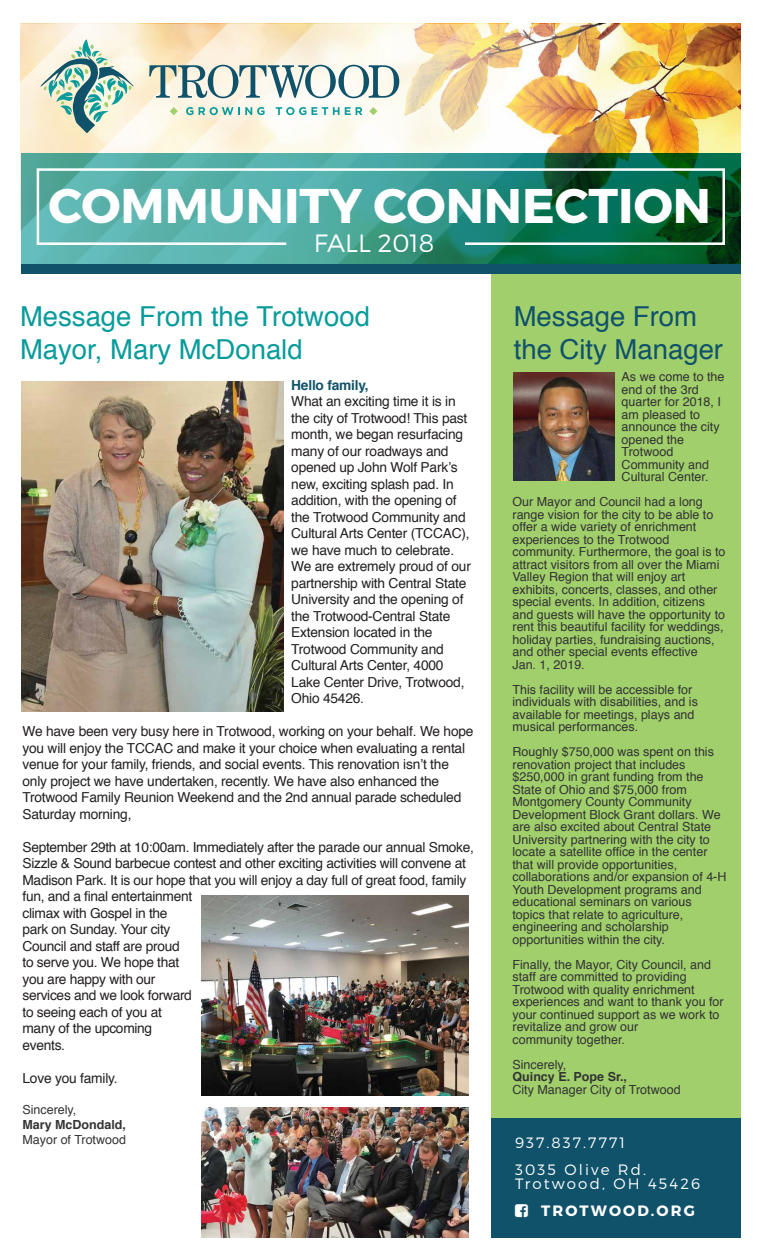
<style>
.page{position:relative;width:765px;height:1260px;background:#fff}
.page>*{position:absolute;margin:0;border:0;box-sizing:border-box;transform-origin:0 0}
.t1{font:700 48.62px "Montserrat";color:#fff}
.t2{font:27.5px/33px "Helvetica";color:#089b9b}
.t3{font:27.5px/33px "Helvetica";color:#10526a}
.t4{font:300 25px "Montserrat";color:#fff}
.t5{font:300 15px/27.5px "Montserrat";letter-spacing:.145em;color:#fff}
.t6{font:700 15px "Montserrat";letter-spacing:.145em;color:#fff}
.t7{font:13.75px/16.5px "Helvetica";letter-spacing:-.015em;color:#231f20}
.t8{font:700 13.75px "Helvetica";letter-spacing:-.015em;color:#10526a}
.t9{font:12.5px/12.5px "Helvetica";color:#333}
.t10{font:700 12.5px "Helvetica";color:#333}
</style>
<div class="page">
<img style="left:342px;top:23px;width:386px;height:130px">
<svg style="left:275px;top:23px;width:67px;height:130px"></svg>
<svg style="left:20px;top:23px;width:255px;height:208px;background:#fbedd4"></svg>
<svg style="left:39px;top:39px;width:95px;height:94px;background:#bed2c2"></svg>
<svg style="left:149px;top:65px;width:250px;height:33px"></svg>
<svg style="left:186px;top:107px;width:79px;height:8px"></svg>
<svg style="left:276px;top:107px;width:86px;height:8px"></svg>
<svg style="left:170px;top:107px;width:8px;height:8px"></svg>
<svg style="left:369px;top:107px;width:8px;height:8px"></svg>
<svg style="left:21px;top:153px;width:720px;height:112px;background:#338c79"></svg>
<svg style="left:35px;top:167px;width:691px;height:79px;background:#429a8b"></svg>
<hr style="left:0;top:0;width:1px;height:355px;background:#525352">
<div style="left:491px;top:273px;width:250px;height:927px;background:#a0cf6c"></div>
<div style="left:491px;top:1118px;width:250px;height:119px;background:#10526a"></div>
<div style="left:21px;top:265px;width:720px;height:9px;background:#10526a"></div>
<img style="left:514px;top:372px;width:100px;height:108px">
<img style="left:201px;top:1107px;width:268px;height:130px">
<img style="left:201px;top:895px;width:268px;height:201px">
<img style="left:21px;top:382px;width:263px;height:329px">
<h1 class="t1" style="left:48px;top:176px;width:664px">COMMUNITY CONNECTION</h1>
<h3 class="t4" style="left:314px;top:228px;width:122px">FALL 2018</h3>
<h2 class="t2" style="left:20px;top:301px;width:352px">Message From the Trotwood<br>Mayor, Mary McDonald</h2>
<p class="t8" style="left:291px;top:374px;width:79px">Hello family,</p>
<p class="t7" style="left:291px;top:394px;width:181px">What an exciting time it is in the city of Trotwood! This past month, we began resurfacing many of our roadways and opened up John Wolf Park’s new, exciting splash pad. In addition, with the opening of the Trotwood Community and<br>Cultural Arts Center (TCCAC), we have much to celebrate.<br>We are extremely proud of our partnership with Central State<br>University and the opening of the Trotwood-Central State<br>Extension located in the<br>Trotwood Community and<br>Cultural Arts Center, 4000<br>Lake Center Drive, Trotwood,<br>Ohio 45426.</p>
<p class="t7" style="left:22px;top:724px;width:453px">We have been very busy here in Trotwood, working on your behalf. We hope you will enjoy the TCCAC and make it your choice when evaluating a rental venue for your family, friends, and social events. This renovation isn’t the only project we have undertaken, recently. We have also enhanced the Trotwood Family Reunion Weekend and the 2nd annual parade scheduled Saturday morning,</p>
<p class="t7" style="left:22px;top:839px;width:453px">September 29th at 10:00am. Immediately after the parade our annual Smoke, Sizzle &amp; Sound barbecue contest and other exciting activities will convene at Madison Park. It is our hope that you will enjoy a day full of great food, family fun, and a final entertainment<br>climax with Gospel in the<br>park on Sunday. Your city<br>Council and staff are proud<br>to serve you. We hope that<br>you are happy with our<br>services and we look forward<br>to seeing each of you at<br>many of the upcoming<br>events.</p>
<p class="t7" style="left:22px;top:1070px;width:97px">Love you family.</p>
<p class="t9" style="left:22px;top:1104px;width:55px">Sincerely,</p>
<p class="t10" style="left:22px;top:1115px;width:105px">Mary McDondald,</p>
<p class="t9" style="left:22px;top:1134px;width:105px">Mayor of Trotwood</p>
<h2 class="t3" style="left:514px;top:301px;width:211px">Message From the City Manager</h2>
<p class="t9" style="left:622px;top:371px;width:104px">As we come to the end of the 3rd quarter for 2018, I am pleased to announce the city opened the<br>Trotwood<br>Community and<br>Cultural Center.</p>
<p class="t9" style="left:513px;top:496px;width:215px">Our Mayor and Council had a long range vision for the city to be able to offer a wide variety of enrichment experiences to the Trotwood community. Furthermore, the goal is to attract visitors from all over the Miami Valley Region that will enjoy art exhibits, concerts, classes, and other special events. In addition, citizens and guests will have the opportunity to rent this beautiful facility for weddings, holiday parties, fundraising auctions, and other special events effective<br>Jan. 1, 2019.</p>
<p class="t9" style="left:513px;top:684px;width:187px">This facility will be accessible for individuals with disabilities, and is available for meetings, plays and musical performances.</p>
<p class="t9" style="left:513px;top:746px;width:215px">Roughly $750,000 was spent on this renovation project that includes $250,000 in grant funding from the State of Ohio and $75,000 from Montgomery County Community Development Block Grant dollars. We are also excited about Central State University partnering with the city to locate a satellite office in the center that will provide opportunities, collaborations and/or expansion of 4-H Youth Development programs and educational seminars on various topics that relate to agriculture, engineering and scholarship opportunities within the city.</p>
<p class="t9" style="left:513px;top:959px;width:213px">Finally, the Mayor, City Council, and staff are committed to providing<br>Trotwood with quality enrichment experiences and want to thank you for your continued support as we work to revitalize and grow our<br>community together.</p>
<p class="t9" style="left:513px;top:1059px;width:55px">Sincerely,</p>
<p class="t10" style="left:513px;top:1067px;width:116px">Quincy E. Pope Sr.,</p>
<p class="t9" style="left:513px;top:1084px;width:170px">City Manager City of Trotwood</p>
<p class="t5" style="left:515px;top:1128px;width:133px">937.837.7771<br>3035 Olive Rd.</p>
<p class="t5" style="left:515px;top:1169px;width:187px">Trotwood, OH 45426</p>
<p class="t6" style="left:541px;top:1202px;width:155px">TROTWOOD.ORG</p>
</div>
